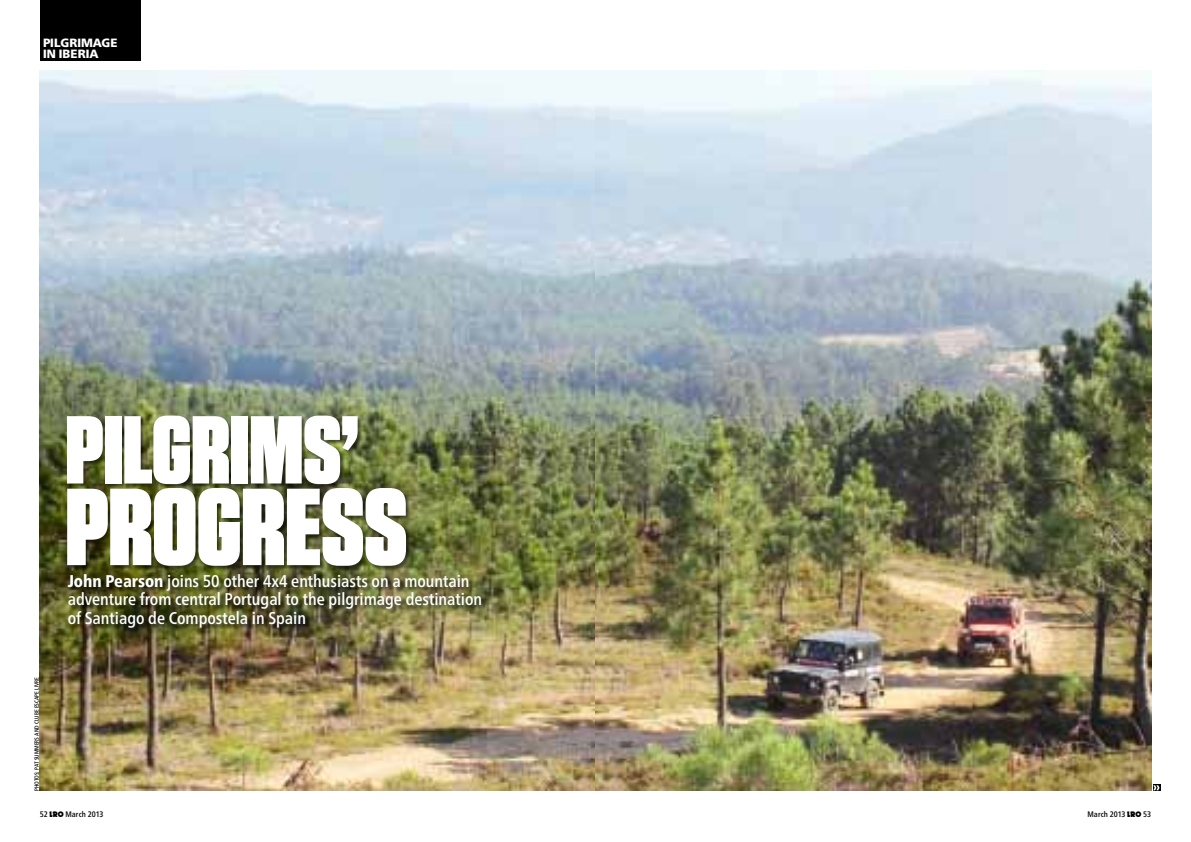
<style>
.page{position:relative;width:1191px;height:842px;background:#fff}
.page>*{position:absolute;margin:0;border:0;box-sizing:border-box;transform-origin:0 0}
.t1{font:900 109.2px "Tungsten";color:#fff}
.t2{font:900 96.2px "Tungsten";color:#fff}
.t3{font:500 condensed 17px/18.3px "Frutiger Neue LT Pro";color:#fff}
.t4{font:900 12px/11px "Frutiger Neue LT Pro";letter-spacing:.005em;color:#fff}
.t5{font:500 condensed 8px "Frutiger Neue LT Pro";letter-spacing:.005em;color:#000}
.t6{font:500 condensed 6px "Frutiger Neue LT Pro";color:#000;scale:.95 1}
.s1{font-weight:800}
.s2{font-family:"Cg Dynamo";font-weight:400;font-stretch:normal}
</style>
<div class="page">
<div style="left:40px;top:0;width:101px;height:61px;background:#000"></div>
<img style="left:40px;top:71px;width:1111px;height:719px">
<svg style="left:1153px;top:784px;width:7px;height:7px"></svg>
<svg style="left:1153px;top:785px;width:6px;height:5px"></svg>
<div style="left:68px;top:574px;width:419px;height:59px;background:#000;opacity:.84"></div>
<div style="left:67px;top:415px;width:296px;height:75px;background:#000;opacity:.55"></div>
<div style="left:67px;top:488px;width:344px;height:83px;background:#000;opacity:.55"></div>
<p class="t4" style="left:43px;top:37px;width:76px">PILGRIMAGE<br>IN IBERIA</p>
<h2 class="t2" style="left:66px;top:395px;width:295px">PILGRIMS’</h2>
<h1 class="t1" style="left:66px;top:465px;width:343px">PROGRESS</h1>
<p class="t6" style="left:33px;top:791px;width:121px;rotate:-90deg">PHOTOS: PAT SUMMERS and CLUBE ESCAPE LIVRE</p>
<p class="t3" style="left:68px;top:572px;width:416px"><span class="s1">John Pearson</span> joins 50 other 4x4 enthusiasts on a mountain adventure from central Portugal to the pilgrimage destination of Santiago de Compostela in Spain</p>
<p class="t5" style="left:40px;top:809px;width:65px">52 <span class="s2">LRO</span> March 2013</p>
<p class="t5" style="left:1087px;top:809px;width:65px">March 2013 <span class="s2">LRO</span> 53</p>
</div>
